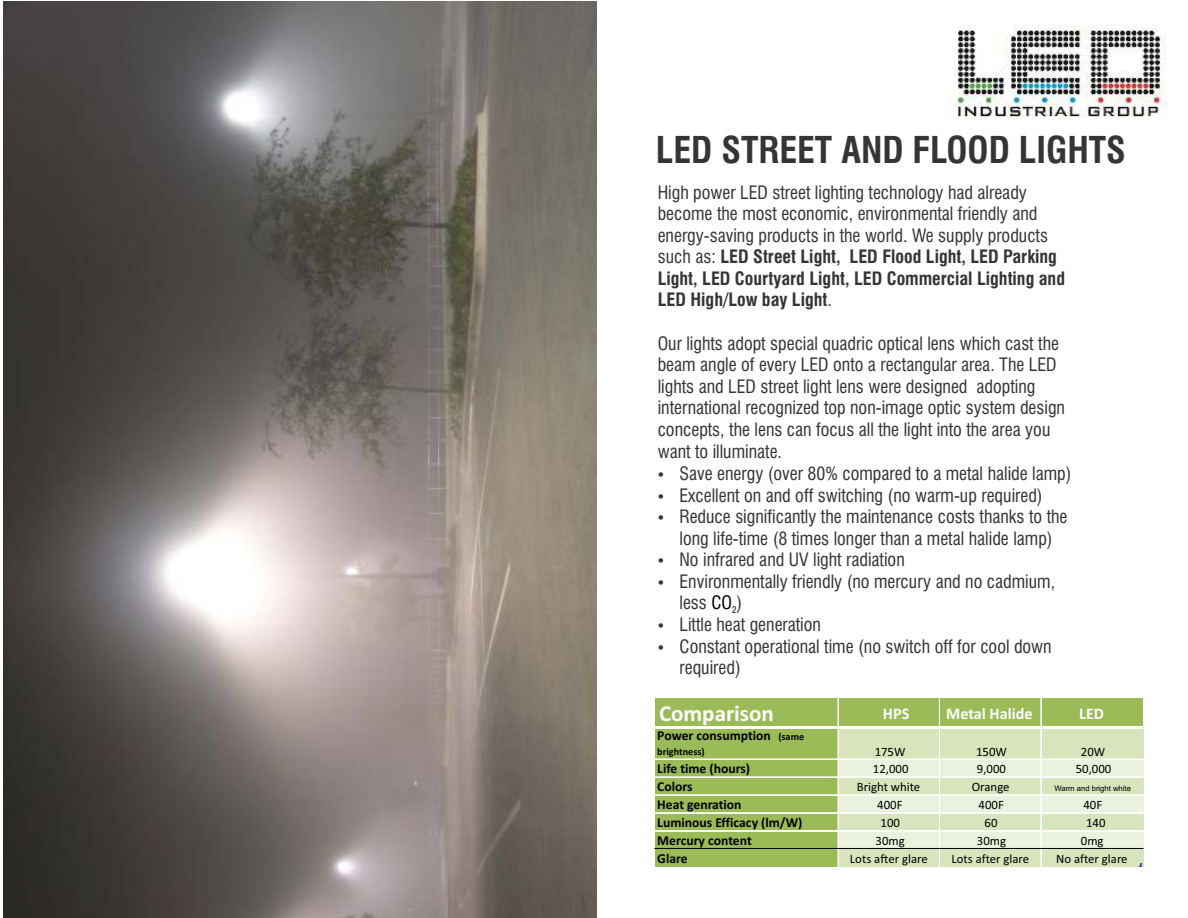
<style>
.page{position:relative;width:1188px;height:918px;background:#fff}
.page>*{position:absolute;margin:0;border:0;box-sizing:border-box;transform-origin:0 0}
.t1{font:700 condensed 36px "Swiss 721 BT";color:#373435}
.t2{font:700 22.95px "Calibri";color:#fff}
.t3{font:condensed 18px/21.6px "Swiss 721 BT";color:#373435}
.t4{font:700 16.2px "Calibri";color:#fff}
.t5{font:700 13.65px "Calibri";color:#000}
.t6{font:12.75px "Calibri";color:#000}
.t7{font:700 10.2px "Calibri";color:#000}
.t8{font:7.65px "Arial";color:#000}
.s1{font-weight:700}
.s2{color:#000}
.s3{font-size:10.2px}
</style>
<div class="page">
<img style="left:4px;top:1px;width:593px;height:917px">
<div style="left:656px;top:698px;width:487px;height:29px;background:#9bbb59"></div>
<div style="left:656px;top:727px;width:183px;height:33px;background:#9bbb59"></div>
<div style="left:838px;top:727px;width:305px;height:33px;background:#d7e4bc"></div>
<div style="left:656px;top:759px;width:183px;height:19px;background:#9bbb59"></div>
<div style="left:838px;top:759px;width:305px;height:19px;background:#eaf1dd"></div>
<div style="left:656px;top:777px;width:183px;height:19px;background:#9bbb59"></div>
<div style="left:838px;top:777px;width:305px;height:19px;background:#d7e4bc"></div>
<div style="left:656px;top:795px;width:183px;height:19px;background:#9bbb59"></div>
<div style="left:838px;top:795px;width:305px;height:19px;background:#eaf1dd"></div>
<div style="left:656px;top:813px;width:183px;height:18px;background:#9bbb59"></div>
<div style="left:838px;top:813px;width:305px;height:18px;background:#d7e4bc"></div>
<div style="left:656px;top:831px;width:183px;height:18px;background:#9bbb59"></div>
<div style="left:838px;top:831px;width:305px;height:18px;background:#eaf1dd"></div>
<div style="left:656px;top:848px;width:183px;height:19px;background:#9bbb59"></div>
<div style="left:838px;top:848px;width:305px;height:19px;background:#d7e4bc"></div>
<svg style="left:838px;top:698px;width:1px;height:28px"></svg>
<svg style="left:939px;top:698px;width:1px;height:28px"></svg>
<svg style="left:1041px;top:698px;width:1px;height:28px"></svg>
<hr style="left:838px;top:728px;width:1px;height:139px;background:#fff">
<hr style="left:939px;top:728px;width:1px;height:139px;background:#fff">
<hr style="left:655px;top:726px;width:488px;height:2px;background:#fff">
<hr style="left:1041px;top:728px;width:1px;height:139px;background:#fff">
<hr style="left:655px;top:759px;width:488px;height:1px;background:#fff">
<hr style="left:655px;top:777px;width:488px;height:1px;background:#fff">
<hr style="left:655px;top:795px;width:488px;height:1px;background:#fff">
<hr style="left:655px;top:813px;width:488px;height:1px;background:#fff">
<hr style="left:655px;top:812px;width:488px;height:1px;background:#fff">
<hr style="left:655px;top:831px;width:488px;height:1px;background:#fff">
<hr style="left:655px;top:830px;width:488px;height:1px;background:#fff">
<hr style="left:655px;top:848px;width:488px;height:1px;background:#000">
<img style="left:954px;top:26px;width:213px;height:92px">
<h1 class="t1" style="left:656px;top:135px;width:472px">LED STREET AND FLOOD LIGHTS</h1>
<p class="t3" style="left:658px;top:183px;width:409px">High power LED street lighting technology had already become the most economic, environmental friendly and energy-saving products in the world. We supply products such as: <span class="s1">LED Street Light, LED Flood Light, LED Parking Light, LED Courtyard Light, LED Commercial Lighting and LED High/Low bay Light</span>.</p>
<p class="t3" style="left:658px;top:334px;width:409px">Our lights adopt special quadric optical lens which cast the beam angle of every LED onto a rectangular area. The LED lights and LED street light lens were designed adopting international recognized top non-image optic system design concepts, the lens can focus all the light into the area you want to illuminate.</p>
<p class="t3" style="left:680px;top:465px;width:394px">Save energy (over 80% compared to a metal halide lamp)<br>Excellent on and off switching (no warm-up required)<br>Reduce significantly the maintenance costs thanks to the long life-time (8 times longer than a metal halide lamp)<br>No infrared and UV light radiation<br>Environmentally friendly (no mercury and no cadmium, less <span class="s2">CO</span> )<sub>2<br></sub>Little heat generation<br>Constant operational time (no switch off for cool down required)</p>
<p class="t2" style="left:659px;top:703px;width:116px">Comparison</p>
<p class="t4" style="left:883px;top:707px;width:28px">HPS</p>
<p class="t4" style="left:946px;top:707px;width:88px">Metal Halide</p>
<p class="t4" style="left:1079px;top:707px;width:26px">LED</p>
<p class="t5" style="left:657px;top:730px;width:148px">Power consumption <span class="s3">(same</span></p>
<p class="t7" style="left:657px;top:747px;width:49px">brightness)</p>
<p class="t6" style="left:875px;top:746px;width:32px">175W</p>
<p class="t6" style="left:976px;top:746px;width:32px">150W</p>
<p class="t6" style="left:1081px;top:746px;width:26px">20W</p>
<p class="t5" style="left:657px;top:763px;width:94px">Life time (hours)</p>
<p class="t6" style="left:873px;top:764px;width:37px">12,000</p>
<p class="t6" style="left:977px;top:764px;width:31px">9,000</p>
<p class="t6" style="left:1076px;top:764px;width:37px">50,000</p>
<p class="t5" style="left:657px;top:781px;width:37px">Colors</p>
<p class="t6" style="left:857px;top:782px;width:65px">Bright white</p>
<p class="t6" style="left:972px;top:782px;width:39px">Orange</p>
<p class="t8" style="left:1055px;top:786px;width:78px">Warm and bright white</p>
<p class="t5" style="left:657px;top:799px;width:86px">Heat genration</p>
<p class="t6" style="left:877px;top:800px;width:27px">400F</p>
<p class="t6" style="left:979px;top:800px;width:27px">400F</p>
<p class="t6" style="left:1084px;top:800px;width:20px">40F</p>
<p class="t5" style="left:657px;top:817px;width:147px">Luminous Efficacy (lm/W)</p>
<p class="t6" style="left:881px;top:818px;width:21px">100</p>
<p class="t6" style="left:985px;top:818px;width:14px">60</p>
<p class="t6" style="left:1086px;top:818px;width:21px">140</p>
<p class="t5" style="left:657px;top:835px;width:96px">Mercury content</p>
<p class="t6" style="left:876px;top:836px;width:31px">30mg</p>
<p class="t6" style="left:977px;top:836px;width:31px">30mg</p>
<p class="t6" style="left:1081px;top:836px;width:24px">0mg</p>
<p class="t5" style="left:657px;top:853px;width:32px">Glare</p>
<p class="t6" style="left:850px;top:853px;width:79px">Lots after glare</p>
<p class="t6" style="left:951px;top:853px;width:79px">Lots after glare</p>
<p class="t6" style="left:1056px;top:853px;width:73px">No after glare</p>
</div>
